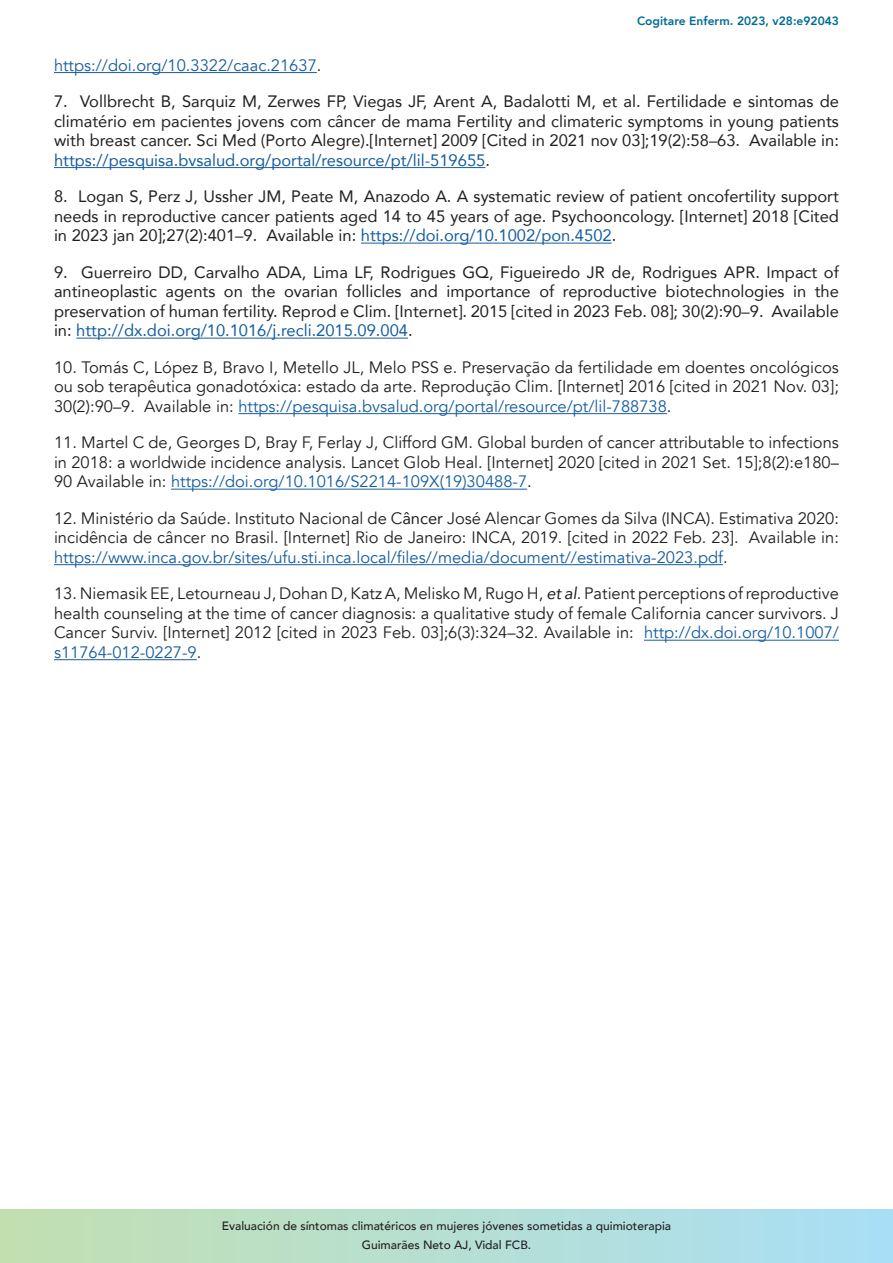
<style>
.page{position:relative;width:893px;height:1263px;background:#fff}
.page>*{position:absolute;margin:0;border:0;box-sizing:border-box;transform-origin:0 0}
.t1{font:16.5px/19.5px "Avenir";color:#231f20;text-align:justify}
.t2{font:16.5px/19.5px "Avenir";color:#231f20;text-align:justify}
.t3{font:16.5px "Avenir";color:#175d9e}
.t4{font:500 12px/18.6px "Avenir";color:#231f20;text-align:center}
.t5{font:800 12px "Avenir";color:#006c95}
.s1{color:#231f20}
.s2{color:#175d9e}
.s3{font-style:inherit}
.s4{font-style:italic}
</style>
<div class="page">
<svg style="left:0;top:1209px;width:893px;height:54px;background:#b6dfd2"></svg>
<hr style="left:54px;top:72px;width:263px;height:1px;background:#175d9e">
<hr style="left:54px;top:167px;width:431px;height:1px;background:#175d9e">
<hr style="left:361px;top:243px;width:251px;height:1px;background:#175d9e">
<hr style="left:76px;top:338px;width:332px;height:1px;background:#175d9e">
<hr style="left:238px;top:413px;width:429px;height:1px;background:#175d9e">
<hr style="left:171px;top:489px;width:356px;height:1px;background:#175d9e">
<hr style="left:54px;top:564px;width:669px;height:1px;background:#175d9e">
<hr style="left:644px;top:640px;width:195px;height:1px;background:#175d9e">
<hr style="left:54px;top:659px;width:143px;height:1px;background:#175d9e">
<p class="t5" style="left:637px;top:10px;width:203px">Cogitare Enferm. 2023, v28:e92043</p>
<p class="t3" style="left:54px;top:55px;width:269px">https://doi.org/10.3322/caac.21637<span class="s1">.</span></p>
<p class="t2" style="left:54px;top:91px;width:786px">7. Vollbrecht B, Sarquiz M, Zerwes FP, Viegas JF, Arent A, Badalotti M, et al. Fertilidade e sintomas de climatério em pacientes jovens com câncer de mama Fertility and climateric symptoms in young patients with breast cancer. Sci Med (Porto Alegre).[Internet] 2009 [Cited in 2021 nov 03];19(2):58–63. Available in: <span class="s2">https://pesquisa.bvsalud.org/portal/resource/pt/lil-519655</span>.</p>
<p class="t2" style="left:54px;top:186px;width:786px">8. Logan S, Perz J, Ussher JM, Peate M, Anazodo A. A systematic review of patient oncofertility support needs in reproductive cancer patients aged 14 to 45 years of age. Psychooncology. [Internet] 2018 [Cited in 2023 jan 20];27(2):401–9. Available in: <span class="s2">https://doi.org/10.1002/pon.4502</span>.</p>
<p class="t2" style="left:54px;top:262px;width:786px">9. Guerreiro DD, Carvalho ADA, Lima LF, Rodrigues GQ, Figueiredo JR de, Rodrigues APR. Impact of antineoplastic agents on the ovarian follicles and importance of reproductive biotechnologies in the preservation of human fertility. Reprod e Clim. [Internet]. 2015 [cited in 2023 Feb. 08]; 30(2):90–9. Available in: <span class="s2">http://dx.doi.org/10.1016/j.recli.2015.09.004</span>.</p>
<p class="t1" style="left:54px;top:357px;width:786px">10. Tomás C, López B, Bravo I, Metello JL, Melo PSS e. Preservação da fertilidade em doentes oncológicos ou sob terapêutica gonadotóxica: estado da arte. Reprodução Clim. [Internet] 2016 [cited in 2021 Nov. 03]; 30(2):90–9. Available in: <span class="s2">https://pesquisa.bvsalud.org/portal/resource/pt/lil-788738</span>.</p>
<p class="t1" style="left:54px;top:433px;width:786px">11. Martel C de, Georges D, Bray F, Ferlay J, Clifford GM. Global burden of cancer attributable to infections in 2018: a worldwide incidence analysis. Lancet Glob Heal. [Internet] 2020 [cited in 2021 Set. 15];8(2):e180– 90 Available in: <span class="s2">https://doi.org/10.1016/S2214-109X(19)30488-7</span>.</p>
<p class="t1" style="left:54px;top:508px;width:786px">12. Ministério da Saúde. Instituto Nacional de C<span class="s3">âncer</span> José Alencar Gomes da Silva (INCA). Estimativa 2020: incidência de câncer no Brasil. [Internet] Rio de Janeiro: INCA, 2019. [cited in 2022 Feb. 23]. Available in: <span class="s2">https://www.inca.gov.br/sites/ufu.sti.inca.local/files//media/document//estimativa-2023.pdf</span>.</p>
<p class="t1" style="left:54px;top:584px;width:786px">13. Niemasik EE, Letourneau J, Dohan D, Katz A, Melisko M, Rugo H, <span class="s4">et al</span>. Patient perceptions of reproductive health counseling at the time of cancer diagnosis: a qualitative study of female California cancer survivors. J Cancer Surviv. [Internet] 2012 [cited in 2023 Feb. 03];6(3):324–32. Available in: <span class="s2">http://dx.doi.org/10.1007/ s11764-012-0227-9</span>.</p>
<p class="t4" style="left:222px;top:1216px;width:451px">Evaluación de síntomas climatéricos en mujeres jóvenes sometidas a quimioterapia<br>Guimarães Neto AJ, Vidal FCB.</p>
</div>
